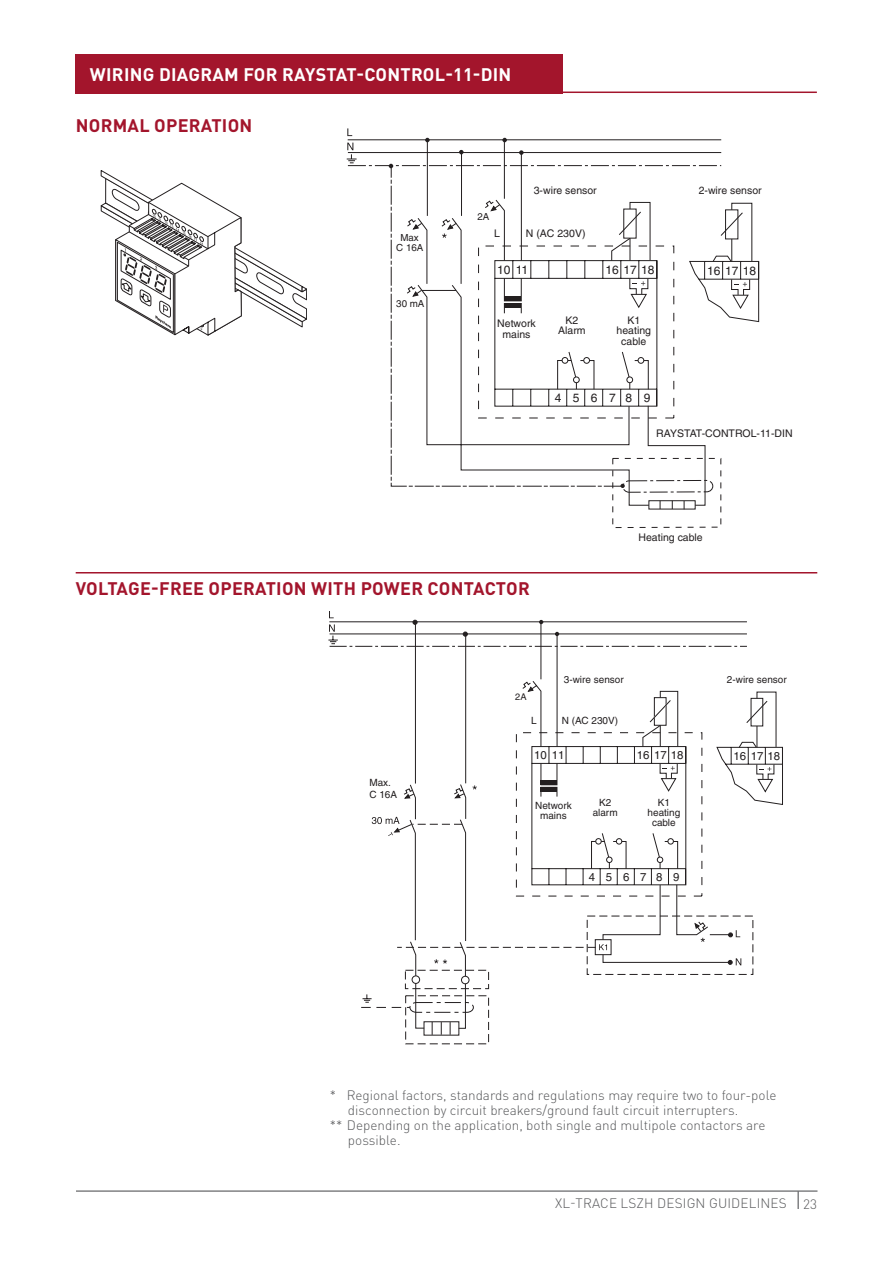
<style>
.page{position:relative;width:893px;height:1263px;background:#fff}
.page>*{position:absolute;margin:0;border:0;box-sizing:border-box;transform-origin:0 0}
.title_red_12pt_line{font:700 18px "DIN Pro";letter-spacing:.015em;color:#a3152c}
._4-title_neg_cube{font:700 18px "DIN Pro";letter-spacing:.015em;color:#fff}
.title_red_12pt{font:700 18px "DIN Pro";letter-spacing:.015em;color:#a3152c}
.body-tab{font:300 13.5px/15px "DIN Pro";color:#57585a}
.t1{font:12px "Helvetica";color:#231f20}
.t2{font:11.4px "Helvetica";color:#231f20}
.t3{font:10.5px/10.5px "Helvetica";color:#231f20;text-align:center}
.t4{font:10.05px/9.9px "Helvetica";color:#231f20;text-align:center}
.t5{font:9.9px/12px "Helvetica";color:#231f20}
.t6{font:9.75px/10.5px "Helvetica";color:#231f20;text-align:center}
.t7{font:9.3px "Helvetica";color:#231f20}
</style>
<div class="page">
<hr style="left:76px;top:1190px;width:741px;height:1px;background:#57585a">
<svg style="left:798px;top:1191px;width:1px;height:18px"></svg>
<hr style="left:76px;top:92px;width:741px;height:1px;background:#a3152c">
<div style="left:76px;top:54px;width:487px;height:39px;background:#a3152c"></div>
<svg style="left:101px;top:170px;width:206px;height:165px"></svg>
<div style="left:623px;top:480px;width:90px;height:13px;border:1px dashed #231f20;border-radius:6px"></div>
<svg style="left:623px;top:407px;width:83px;height:99px"></svg>
<div style="left:648px;top:500px;width:47px;height:9px;background:#fff;border:1px solid #231f20"></div>
<svg style="left:390px;top:407px;width:233px;height:80px"></svg>
<svg style="left:620px;top:484px;width:5px;height:4px"></svg>
<svg style="left:347px;top:128px;width:413px;height:279px"></svg>
<svg style="left:328px;top:611px;width:455px;height:424px"></svg>
<hr style="left:76px;top:572px;width:741px;height:1px;background:#a3152c">
<p class="_4-title_neg_cube" style="left:90px;top:59px;width:423px">WIRING DIAGRAM FOR RAYSTAT-CONTROL-11-DIN</p>
<p class="title_red_12pt" style="left:76px;top:110px;width:178px">NORMAL OPERATION</p>
<p class="t6" style="left:396px;top:232px;width:29px">Max<br>C 16A</p>
<p class="t6" style="left:396px;top:299px;width:30px">30 mA</p>
<p class="t6" style="left:477px;top:212px;width:13px">2A</p>
<p class="t3" style="left:534px;top:185px;width:65px">3-wire sensor</p>
<p class="t3" style="left:699px;top:185px;width:65px">2-wire sensor</p>
<p class="t3" style="left:494px;top:228px;width:7px">L</p>
<p class="t3" style="left:526px;top:228px;width:61px">N (AC 230V)</p>
<p class="t1" style="left:497px;top:263px;width:33px">10 11</p>
<p class="t1" style="left:605px;top:263px;width:51px">16 17 18</p>
<p class="t3" style="left:497px;top:318px;width:40px">Network mains</p>
<p class="t3" style="left:558px;top:315px;width:29px">K2<br>Alarm</p>
<p class="t3" style="left:617px;top:315px;width:36px">K1 heating cable</p>
<p class="t1" style="left:555px;top:391px;width:97px">456789</p>
<p class="t1" style="left:707px;top:264px;width:51px">16 17 18</p>
<p class="t3" style="left:656px;top:428px;width:138px">RAYSTAT-CONTROL-11-DIN</p>
<p class="t3" style="left:639px;top:532px;width:66px">Heating cable</p>
<p class="title_red_12pt_line" style="left:76px;top:573px;width:455px">VOLTAGE-FREE OPERATION WITH POWER CONTACTOR</p>
<p class="t7" style="left:515px;top:692px;width:13px">2A</p>
<p class="t4" style="left:564px;top:674px;width:61px">3-wire sensor</p>
<p class="t4" style="left:727px;top:674px;width:61px">2-wire sensor</p>
<p class="t5" style="left:369px;top:776px;width:29px">Max.<br>C 16A</p>
<p class="t4" style="left:531px;top:715px;width:7px">L</p>
<p class="t4" style="left:562px;top:715px;width:58px">N (AC 230V)</p>
<p class="t2" style="left:534px;top:749px;width:32px">10 11</p>
<p class="t2" style="left:637px;top:749px;width:48px">16 17 18</p>
<p class="t4" style="left:535px;top:800px;width:38px">Network mains</p>
<p class="t4" style="left:593px;top:798px;width:27px">K2 alarm</p>
<p class="t4" style="left:648px;top:798px;width:34px">K1 heating cable</p>
<p class="t2" style="left:589px;top:870px;width:92px">456789</p>
<p class="t2" style="left:734px;top:750px;width:48px">16 17 18</p>
<p class="body-tab" style="left:348px;top:1086px;width:430px;text-indent:-18px">* Regional factors, standards and regulations may require two to four-pole disconnection by circuit breakers/ground fault circuit interrupters.</p>
<p class="body-tab" style="left:348px;top:1116px;width:419px;text-indent:-18px">** Depending on the application, both single and multipole contactors are possible.</p>
<p class="body-tab" style="left:555px;top:1195px;width:263px">XL-TRACE LSZH DESIGN GUIDELINES 23</p>
</div>
